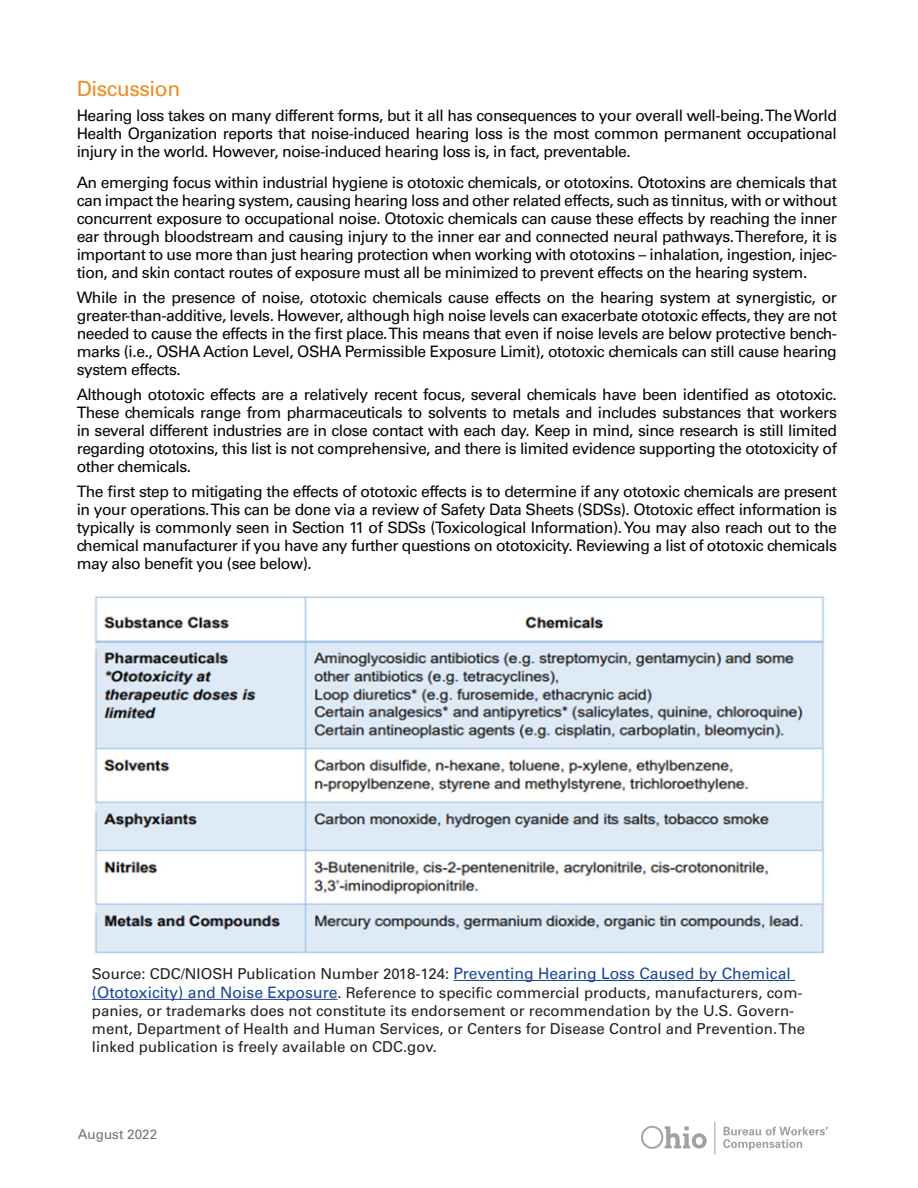
<style>
.page{position:relative;width:918px;height:1188px;background:#fff}
.page>*{position:absolute;margin:0;border:0;box-sizing:border-box;transform-origin:0 0}
.Body{font:21px "Univers LT Std";letter-spacing:-.02em;color:#f08c20}
.Safety_Talk_Sub_1{font:15.75px/18px "Univers LT Std";letter-spacing:-.03em;color:#040503;text-align:justify}
.Body-2{font:15.75px/18px "Univers LT Std";letter-spacing:-.03em;color:#040503;text-align:justify}
.References{font:15px/18.1px "Univers LT Std";color:#231f20}
.BULLIT{font:13.5px "Univers LT Std";color:#717074}
.s1{font-size:15.75px;color:#19469a}
</style>
<div class="page">
<img style="left:94px;top:596px;width:731px;height:358px">
<svg style="left:641px;top:1126px;width:66px;height:23px"></svg>
<svg style="left:723px;top:1127px;width:105px;height:23px"></svg>
<hr style="left:714px;top:1122px;width:1px;height:33px;background:#a1a1a5">
<hr style="left:453px;top:980px;width:342px;height:1px;background:#19469a">
<hr style="left:92px;top:999px;width:246px;height:1px;background:#19469a">
<p class="Body" style="left:77px;top:76px;width:105px">Discussion</p>
<p class="Body-2" style="left:77px;top:106px;width:762px">Hearing loss takes on many different forms, but it all has consequences to your overall well-being. The World Health Organization reports that noise-induced hearing loss is the most common permanent occupational injury in the world. However, noise-induced hearing loss is, in fact, preventable.</p>
<p class="Safety_Talk_Sub_1" style="left:77px;top:174px;width:762px">An emerging focus within industrial hygiene is ototoxic chemicals, or ototoxins. Ototoxins are chemicals that can impact the hearing system, causing hearing loss and other related effects, such as tinnitus, with or without concurrent exposure to occupational noise. Ototoxic chemicals can cause these effects by reaching the inner ear through bloodstream and causing injury to the inner ear and connected neural pathways. Therefore, it is important to use more than just hearing protection when working with ototoxins – inhalation, ingestion, injec&shy;tion, and skin contact routes of exposure must all be minimized to prevent effects on the hearing system.</p>
<p class="Safety_Talk_Sub_1" style="left:77px;top:289px;width:762px">While in the presence of noise, ototoxic chemicals cause effects on the hearing system at synergistic, or greater-than-additive, levels. However, although high noise levels can exacerbate ototoxic effects, they are not needed to cause the effects in the first place. This means that even if noise levels are below protective bench&shy;marks (i.e., OSHA Action Level, OSHA Permissible Exposure Limit), ototoxic chemicals can still cause hearing system effects.</p>
<p class="Safety_Talk_Sub_1" style="left:77px;top:385px;width:762px">Although ototoxic effects are a relatively recent focus, several chemicals have been identified as ototoxic.<br>These chemicals range from pharmaceuticals to solvents to metals and includes substances that workers in several different industries are in close contact with each day. Keep in mind, since research is still limited regarding ototoxins, this list is not comprehensive, and there is limited evidence supporting the ototoxicity of other chemicals.</p>
<p class="Safety_Talk_Sub_1" style="left:77px;top:482px;width:762px">The first step to mitigating the effects of ototoxic effects is to determine if any ototoxic chemicals are present in your operations. This can be done via a review of Safety Data Sheets (SDSs). Ototoxic effect information is typically is commonly seen in Section 11 of SDSs (Toxicological Information). You may also reach out to the chemical manufacturer if you have any further questions on ototoxicity. Reviewing a list of ototoxic chemicals may also benefit you (see below).</p>
<p class="References" style="left:92px;top:965px;width:715px">Source: CDC/NIOSH Publication Number 2018-124: <span class="s1">Preventing Hearing Loss Caused by Chemical (Ototoxicity) and Noise Exposure</span>. Reference to specific commercial products, manufacturers, com&shy;panies, or trademarks does not constitute its endorsement or recommendation by the U.S. Govern&shy;ment, Department of Health and Human Services, or Centers for Disease Control and Prevention. The linked publication is freely available on CDC.gov.</p>
<p class="BULLIT" style="left:78px;top:1126px;width:81px">August 2022</p>
</div>
